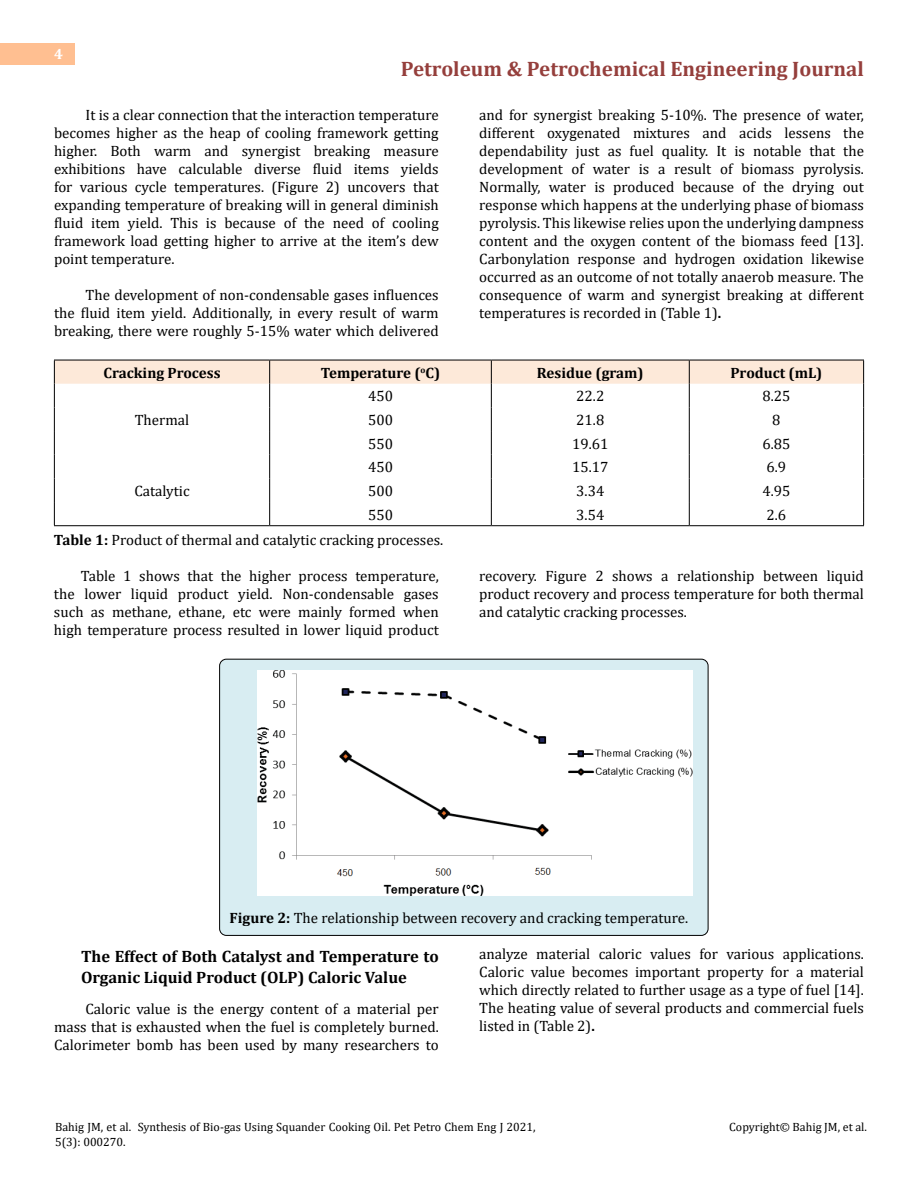
<style>
.page{position:relative;width:918px;height:1188px;background:#fff}
.page>*{position:absolute;margin:0;border:0;box-sizing:border-box;transform-origin:0 0}
.t1{font:700 21px "Cambria";color:#953f3c}
.t2{font:700 16.5px/21px "Cambria";color:#000}
.t3{font:15px/18px "Cambria";color:#000;text-align:justify}
.t4{font:700 15px "Cambria";color:#000}
.t5{font:700 15px "Cambria";color:#fff}
.t6{font:12px/14.4px "Cambria";color:#000}
.s1{font-weight:700}
</style>
<div class="page">
<div style="left:0;top:43px;width:75px;height:21px;background:#ffbf91"></div>
<div style="left:220px;top:659px;width:488px;height:276px;background:#d8edf2;border-radius:7px"></div>
<div style="left:219px;top:659px;width:489px;height:277px;border:1px solid #000;border-radius:7px"></div>
<hr style="left:54px;top:525px;width:215px;height:1px;background:#000">
<hr style="left:269px;top:525px;width:222px;height:1px;background:#000">
<hr style="left:491px;top:525px;width:198px;height:1px;background:#000">
<hr style="left:689px;top:525px;width:175px;height:1px;background:#000">
<svg style="left:54px;top:360px;width:810px;height:165px"></svg>
<div style="left:257px;top:671px;width:435px;height:224px;background:#fff"></div>
<p class="t5" style="left:54px;top:44px;width:10px">4</p>
<h1 class="t1" style="left:401px;top:54px;width:465px">Petroleum &amp; Petrochemical Engineering Journal</h1>
<p class="t3" style="left:54px;top:105px;width:386px;text-indent:32px">It is a clear connection that the interaction temperature becomes higher as the heap of cooling framework getting higher. Both warm and synergist breaking measure exhibitions have calculable diverse fluid items yields for various cycle temperatures. (Figure 2) uncovers that expanding temperature of breaking will in general diminish fluid item yield. This is because of the need of cooling framework load getting higher to arrive at the item’s dew point temperature.</p>
<p class="t3" style="left:54px;top:285px;width:386px;text-indent:32px">The development of non-condensable gases influences the fluid item yield. Additionally, in every result of warm breaking, there were roughly 5-15% water which delivered</p>
<p class="t3" style="left:479px;top:105px;width:386px">and for synergist breaking 5-10%. The presence of water, different oxygenated mixtures and acids lessens the dependability just as fuel quality. It is notable that the development of water is a result of biomass pyrolysis.<br>Normally, water is produced because of the drying out response which happens at the underlying phase of biomass pyrolysis. This likewise relies upon the underlying dampness content and the oxygen content of the biomass feed [13].<br>Carbonylation response and hydrogen oxidation likewise occurred as an outcome of not totally anaerob measure. The consequence of warm and synergist breaking at different temperatures is recorded in (Table 1)<span class="s1">.</span></p>
<p class="t4" style="left:103px;top:362px;width:119px">Cracking Process</p>
<p class="t4" style="left:321px;top:362px;width:121px">Temperature (<sup>o</sup>C)</p>
<p class="t4" style="left:537px;top:362px;width:108px">Residue (gram)</p>
<p class="t4" style="left:730px;top:362px;width:94px">Product (mL)</p>
<p class="t3" style="left:135px;top:411px;width:56px">Thermal</p>
<p class="t3" style="left:368px;top:387px;width:26px">450</p>
<p class="t3" style="left:576px;top:387px;width:30px">22.2</p>
<p class="t3" style="left:762px;top:387px;width:30px">8.25</p>
<p class="t3" style="left:368px;top:411px;width:26px">500</p>
<p class="t3" style="left:576px;top:411px;width:30px">21.8</p>
<p class="t3" style="left:772px;top:411px;width:10px">8</p>
<p class="t3" style="left:368px;top:435px;width:26px">550</p>
<p class="t3" style="left:572px;top:435px;width:38px">19.61</p>
<p class="t3" style="left:762px;top:435px;width:30px">6.85</p>
<p class="t3" style="left:368px;top:458px;width:26px">450</p>
<p class="t3" style="left:572px;top:458px;width:38px">15.17</p>
<p class="t3" style="left:767px;top:458px;width:21px">6.9</p>
<p class="t3" style="left:368px;top:482px;width:26px">500</p>
<p class="t3" style="left:576px;top:482px;width:30px">3.34</p>
<p class="t3" style="left:762px;top:482px;width:30px">4.95</p>
<p class="t3" style="left:368px;top:506px;width:26px">550</p>
<p class="t3" style="left:576px;top:506px;width:30px">3.54</p>
<p class="t3" style="left:767px;top:506px;width:21px">2.6</p>
<p class="t3" style="left:54px;top:531px;width:391px"><span class="s1">Table 1:</span> Product of thermal and catalytic cracking processes.</p>
<p class="t3" style="left:54px;top:567px;width:386px;text-indent:27px">Table 1 shows that the higher process temperature, the lower liquid product yield. Non-condensable gases such as methane, ethane, etc were mainly formed when high temperature process resulted in lower liquid product</p>
<p class="t3" style="left:479px;top:567px;width:386px">recovery. Figure 2 shows a relationship between liquid product recovery and process temperature for both thermal and catalytic cracking processes.</p>
<p class="t3" style="left:134px;top:482px;width:57px">Catalytic</p>
<p class="t3" style="left:230px;top:909px;width:460px"><span class="s1">Figure 2:</span> The relationship between recovery and cracking temperature.</p>
<p class="t2" style="left:81px;top:945px;width:359px">The Effect of Both Catalyst and Temperature to<br>Organic Liquid Product (OLP) Caloric Value</p>
<p class="t3" style="left:54px;top:1000px;width:386px;text-indent:32px">Caloric value is the energy content of a material per mass that is exhausted when the fuel is completely burned.<br>Calorimeter bomb has been used by many researchers to</p>
<p class="t3" style="left:479px;top:945px;width:386px">analyze material caloric values for various applications.<br>Caloric value becomes important property for a material which directly related to further usage as a type of fuel [14].<br>The heating value of several products and commercial fuels listed in (Table 2)<span class="s1">.</span></p>
<p class="t6" style="left:55px;top:1120px;width:482px">Bahig JM, et al. Synthesis of Bio-gas Using Squander Cooking Oil. Pet Petro Chem Eng J 2021,<br>5(3): 000270.</p>
<p class="t6" style="left:729px;top:1120px;width:139px">Copyright© Bahig JM, et al.</p>
</div>
